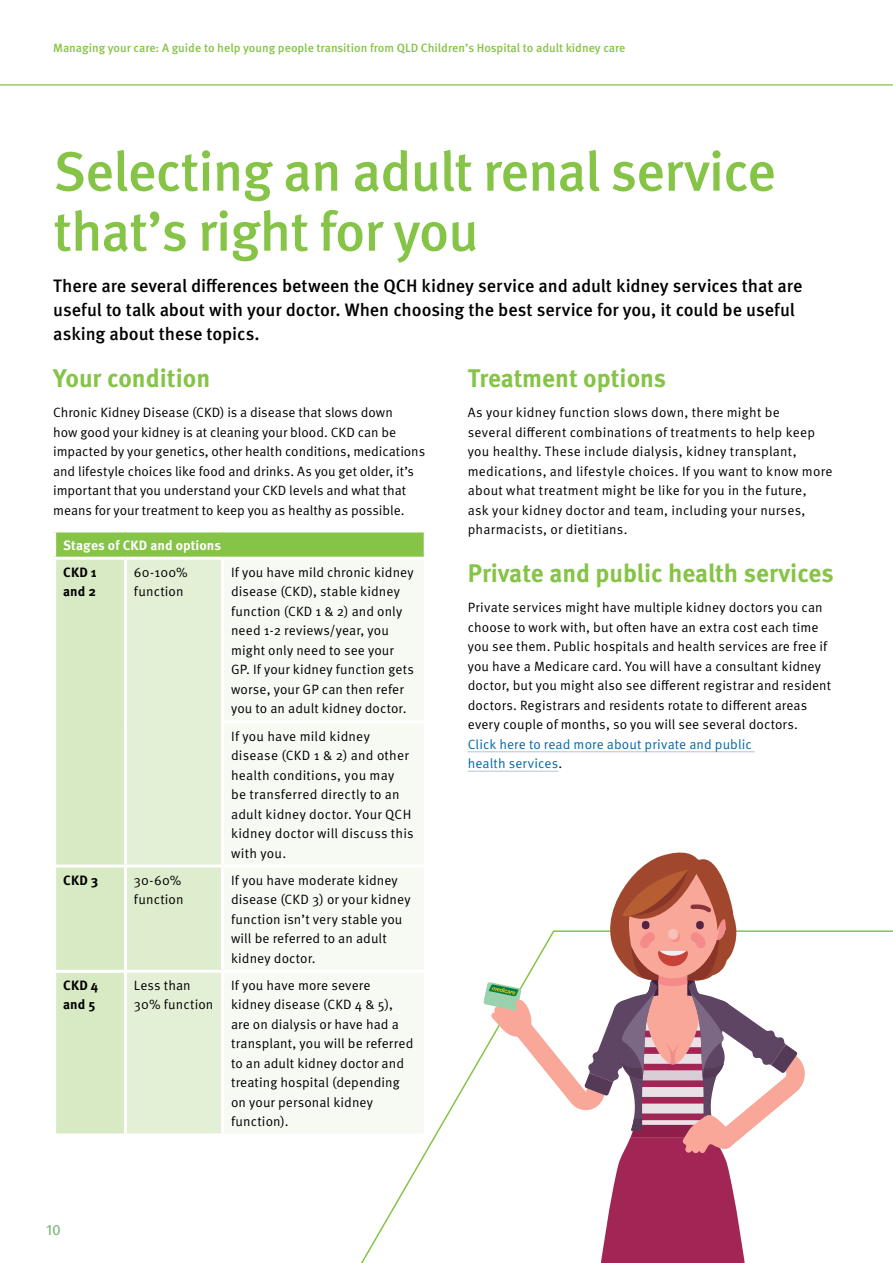
<style>
.page{position:relative;width:893px;height:1263px;background:#fff}
.page>*{position:absolute;margin:0;border:0;box-sizing:border-box;transform-origin:0 0}
.t1{font:500 55.5px/60px "Meta OT";letter-spacing:-.02em;color:#85c446}
.t2{font:700 25.5px "Meta OT";color:#85c446}
.t3{font:500 18px/24px "Meta OT";letter-spacing:-.005em;color:#000}
.t4{font:15px "Meta OT";color:#7bb476}
.t5{font:13.5px/19.5px "Meta OT Norm";letter-spacing:.01em;color:#000}
.t6{font:13.5px/19.5px "Meta OT Norm";letter-spacing:.005em;color:#0069aa}
.t7{font:700 13.5px "Meta OT";letter-spacing:.005em;color:#fff}
.t8{font:700 13.5px/19.5px "Meta OT";letter-spacing:.01em;color:#000}
.t9{font:500 12px "Meta OT";color:#85c446}
.s1{color:#000}
</style>
<div class="page">
<svg style="left:361px;top:930px;width:532px;height:333px"></svg>
<div style="left:55px;top:531px;width:370px;height:27px;background:#85c446"></div>
<div style="left:56px;top:560px;width:68px;height:573px;background:#d8eac3"></div>
<div style="left:127px;top:560px;width:94px;height:573px;background:#e3f0d6"></div>
<div style="left:224px;top:560px;width:200px;height:573px;background:#f6faf2"></div>
<div style="left:125px;top:866px;width:98px;height:105px;background:#deedcd"></div>
<hr style="left:53px;top:529px;width:72px;height:3px;background:#fff">
<hr style="left:53px;top:532px;width:3px;height:25px;background:#fff">
<hr style="left:125px;top:529px;width:98px;height:3px;background:#fff">
<hr style="left:223px;top:529px;width:204px;height:3px;background:#fff">
<hr style="left:53px;top:557px;width:72px;height:3px;background:#fff">
<hr style="left:125px;top:557px;width:98px;height:3px;background:#fff">
<hr style="left:424px;top:532px;width:3px;height:25px;background:#fff">
<hr style="left:223px;top:557px;width:204px;height:3px;background:#fff">
<hr style="left:221px;top:720px;width:206px;height:3px;background:#fff">
<hr style="left:53px;top:864px;width:72px;height:3px;background:#fff">
<hr style="left:125px;top:864px;width:98px;height:3px;background:#fff">
<hr style="left:124px;top:867px;width:3px;height:103px;background:#fff">
<hr style="left:223px;top:864px;width:204px;height:3px;background:#fff">
<hr style="left:221px;top:867px;width:3px;height:103px;background:#fff">
<hr style="left:424px;top:867px;width:3px;height:103px;background:#fff">
<hr style="left:53px;top:970px;width:72px;height:3px;background:#fff">
<hr style="left:125px;top:970px;width:98px;height:3px;background:#fff">
<hr style="left:223px;top:970px;width:204px;height:3px;background:#fff">
<hr style="left:424px;top:973px;width:3px;height:160px;background:#fff">
<hr style="left:223px;top:1133px;width:204px;height:3px;background:#fff">
<hr style="left:468px;top:751px;width:287px;height:1px;background:#c4d0e6">
<hr style="left:468px;top:770px;width:90px;height:2px;background:#c4d0e6">
<svg style="left:484px;top:852px;width:321px;height:411px"></svg>
<svg style="left:0;top:84px;width:893px;height:2px;background:#b1d989"></svg>
<p class="t9" style="left:53px;top:40px;width:574px">Managing your care: A guide to help young people transition from QLD Children’s Hospital to adult kidney care</p>
<h1 class="t1" style="left:53px;top:142px;width:724px">Selecting an adult renal service that’s right for you</h1>
<h3 class="t3" style="left:53px;top:274px;width:751px">There are several differences between the QCH kidney service and adult kidney services that are useful to talk about with your doctor. When choosing the best service for you, it could be useful asking about these topics.</h3>
<h2 class="t2" style="left:53px;top:362px;width:159px">Your condition</h2>
<p class="t5" style="left:53px;top:403px;width:374px">Chronic Kidney Disease (CKD) is a disease that slows down<br>how good your kidney is at cleaning your blood. CKD can be impacted by your genetics, other health conditions, medications and lifestyle choices like food and drinks. As you get older, it’s important that you understand your CKD levels and what that means for your treatment to keep you as healthy as possible.</p>
<p class="t7" style="left:63px;top:536px;width:159px">Stages of CKD and options</p>
<p class="t8" style="left:63px;top:562px;width:35px">CKD 1 and 2</p>
<p class="t5" style="left:134px;top:563px;width:55px">60-100% function</p>
<p class="t5" style="left:231px;top:563px;width:185px">If you have mild chronic kidney disease (CKD), stable kidney function (CKD 1 &amp; 2) and only need 1-2 reviews/year, you might only need to see your<br>GP. If your kidney function gets worse, your GP can then refer you to an adult kidney doctor.</p>
<p class="t5" style="left:231px;top:726px;width:184px">If you have mild kidney disease (CKD 1 &amp; 2) and other health conditions, you may<br>be transferred directly to an adult kidney doctor. Your QCH kidney doctor will discuss this with you.</p>
<p class="t8" style="left:63px;top:870px;width:37px">CKD 3</p>
<p class="t5" style="left:134px;top:870px;width:51px">30-60% function</p>
<p class="t5" style="left:231px;top:870px;width:181px">If you have moderate kidney disease (CKD 3) or your kidney function isn’t very stable you will be referred to an adult kidney doctor.</p>
<p class="t8" style="left:63px;top:975px;width:37px">CKD 4 and 5</p>
<p class="t5" style="left:134px;top:976px;width:81px">Less than<br>30% function</p>
<p class="t5" style="left:231px;top:976px;width:184px">If you have more severe kidney disease (CKD 4 &amp; 5), are on dialysis or have had a transplant, you will be referred to an adult kidney doctor and treating hospital (depending on your personal kidney function).</p>
<h2 class="t2" style="left:468px;top:362px;width:200px">Treatment options</h2>
<p class="t5" style="left:468px;top:403px;width:366px">As your kidney function slows down, there might be<br>several different combinations of treatments to help keep you healthy. These include dialysis, kidney transplant, medications, and lifestyle choices. If you want to know more about what treatment might be like for you in the future,<br>ask your kidney doctor and team, including your nurses, pharmacists, or dietitians.</p>
<h2 class="t2" style="left:468px;top:557px;width:367px">Private and public health services</h2>
<p class="t5" style="left:468px;top:598px;width:365px">Private services might have multiple kidney doctors you can choose to work with, but often have an extra cost each time you see them. Public hospitals and health services are free if you have a Medicare card. You will have a consultant kidney doctor, but you might also see different registrar and resident doctors. Registrars and residents rotate to different areas every couple of months, so you will see several doctors.</p>
<p class="t6" style="left:468px;top:734px;width:286px">Click here to read more about private and public health services<span class="s1">.</span></p>
<p class="t4" style="left:46px;top:1220px;width:16px">10</p>
</div>
